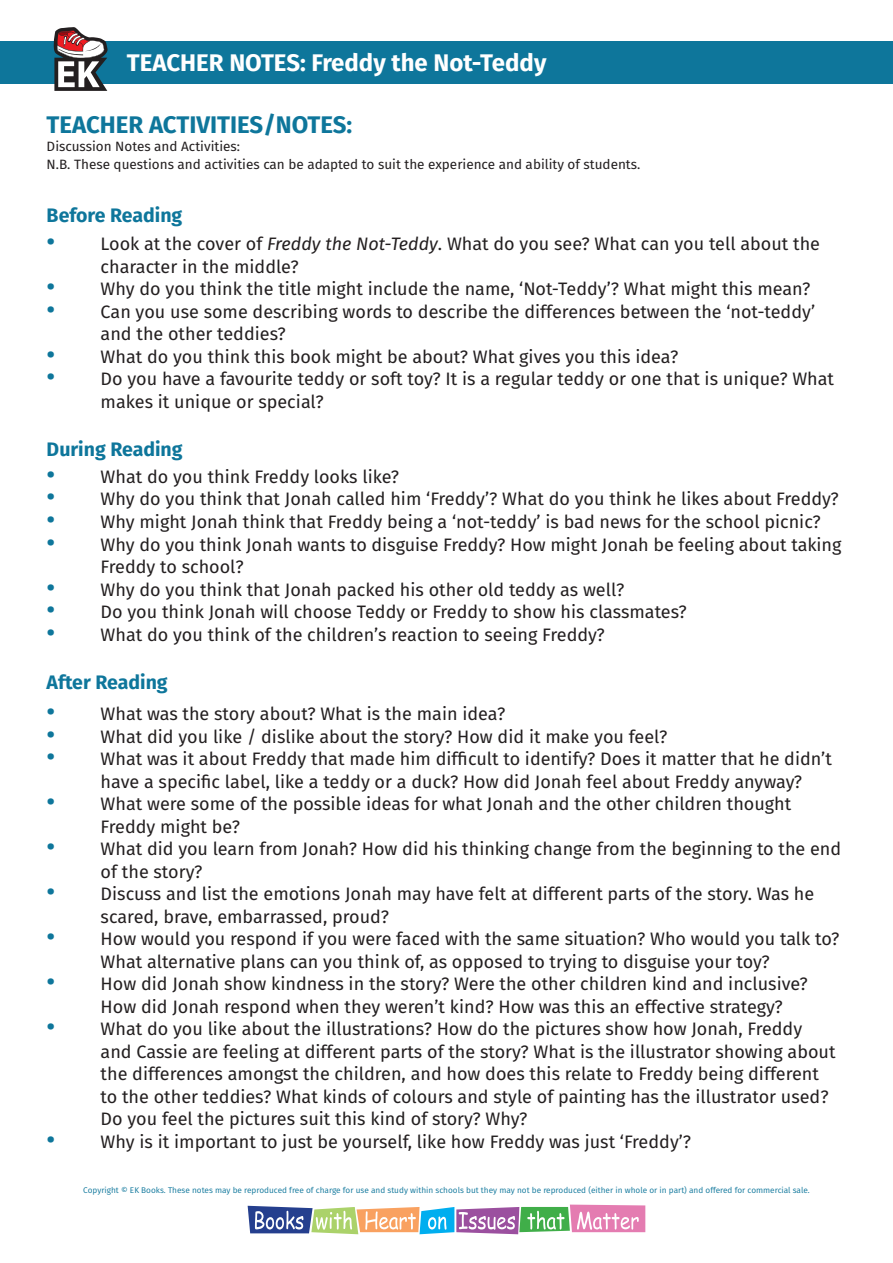
<style>
.page{position:relative;width:893px;height:1263px;background:#fff}
.page>*{position:absolute;margin:0;border:0;box-sizing:border-box;transform-origin:0 0}
.t1{font:700 24px "Fira Sans";color:#fff}
.t2{font:700 24px "Fira Sans";color:#0e769b}
.t3{font:700 19.5px "Fira Sans";color:#0e769b}
.t4{font:18px "Fira Sans";color:#231f20}
.t5{font:13.5px/18px "Fira Sans";color:#231f20}
.t6{font:8.25px "Fira Sans";color:#0e769b}
.s1{font-family:"Montserrat";font-weight:900;font-size:24px;color:#0e769b}
.s2{font-style:italic}
</style>
<div class="page">
<div style="left:0;top:41px;width:893px;height:42px;background:#0e769b"></div>
<svg style="left:54px;top:27px;width:54px;height:64px"></svg>
<svg style="left:248px;top:1204px;width:397px;height:30px"></svg>
<h1 class="t1" style="left:127px;top:42px;width:421px">TEACHER NOTES: Freddy the Not-Teddy</h1>
<h1 class="t2" style="left:47px;top:105px;width:307px">TEACHER ACTIVITIES/NOTES:</h1>
<p class="t5" style="left:47px;top:137px;width:595px">Discussion Notes and Activities:<br>N.B. These questions and activities can be adapted to suit the experience and ability of students.</p>
<p class="t3" style="left:47px;top:199px;width:137px">Before Reading</p>
<p class="t4" style="left:47px;top:231px;width:775px"><span class="s1">·</span> Look at the cover of <span class="s2">Freddy the Not-Teddy</span>. What do you see? What can you tell about the</p>
<p class="t4" style="left:101px;top:253px;width:199px">character in the middle?</p>
<p class="t4" style="left:47px;top:276px;width:765px"><span class="s1">·</span> Why do you think the title might include the name, ‘Not-Teddy’? What might this mean?</p>
<p class="t4" style="left:47px;top:298px;width:770px"><span class="s1">·</span> Can you use some describing words to describe the differences between the ‘not-teddy’</p>
<p class="t4" style="left:101px;top:321px;width:187px">and the other teddies?</p>
<p class="t4" style="left:47px;top:343px;width:633px"><span class="s1">·</span> What do you think this book might be about? What gives you this idea?</p>
<p class="t4" style="left:47px;top:366px;width:789px"><span class="s1">·</span> Do you have a favourite teddy or soft toy? It is a regular teddy or one that is unique? What</p>
<p class="t4" style="left:101px;top:388px;width:225px">makes it unique or special?</p>
<p class="t3" style="left:47px;top:433px;width:137px">During Reading</p>
<p class="t4" style="left:47px;top:463px;width:354px"><span class="s1">·</span> What do you think Freddy looks like?</p>
<p class="t4" style="left:47px;top:486px;width:794px"><span class="s1">·</span> Why do you think that Jonah called him ‘Freddy’? What do you think he likes about Freddy?</p>
<p class="t4" style="left:47px;top:508px;width:775px"><span class="s1">·</span> Why might Jonah think that Freddy being a ‘not-teddy’ is bad news for the school picnic?</p>
<p class="t4" style="left:47px;top:531px;width:796px"><span class="s1">·</span> Why do you think Jonah wants to disguise Freddy? How might Jonah be feeling about taking</p>
<p class="t4" style="left:101px;top:553px;width:144px">Freddy to school?</p>
<p class="t4" style="left:47px;top:576px;width:579px"><span class="s1">·</span> Why do you think that Jonah packed his other old teddy as well?</p>
<p class="t4" style="left:47px;top:598px;width:642px"><span class="s1">·</span> Do you think Jonah will choose Teddy or Freddy to show his classmates?</p>
<p class="t4" style="left:47px;top:621px;width:560px"><span class="s1">·</span> What do you think of the children’s reaction to seeing Freddy?</p>
<p class="t3" style="left:47px;top:665px;width:123px">After Reading</p>
<p class="t4" style="left:47px;top:700px;width:460px"><span class="s1">·</span> What was the story about? What is the main idea?</p>
<p class="t4" style="left:47px;top:723px;width:622px"><span class="s1">·</span> What did you like / dislike about the story? How did it make you feel?</p>
<p class="t4" style="left:47px;top:745px;width:787px"><span class="s1">·</span> What was it about Freddy that made him difficult to identify? Does it matter that he didn’t</p>
<p class="t4" style="left:101px;top:768px;width:703px">have a specific label, like a teddy or a duck? How did Jonah feel about Freddy anyway?</p>
<p class="t4" style="left:47px;top:790px;width:746px"><span class="s1">·</span> What were some of the possible ideas for what Jonah and the other children thought</p>
<p class="t4" style="left:101px;top:813px;width:141px">Freddy might be?</p>
<p class="t4" style="left:47px;top:835px;width:796px"><span class="s1">·</span> What did you learn from Jonah? How did his thinking change from the beginning to the end</p>
<p class="t4" style="left:101px;top:858px;width:103px">of the story?</p>
<p class="t4" style="left:47px;top:880px;width:769px"><span class="s1">·</span> Discuss and list the emotions Jonah may have felt at different parts of the story. Was he</p>
<p class="t4" style="left:101px;top:903px;width:290px">scared, brave, embarrassed, proud?</p>
<p class="t4" style="left:47px;top:925px;width:794px"><span class="s1">·</span> How would you respond if you were faced with the same situation? Who would you talk to?</p>
<p class="t4" style="left:101px;top:948px;width:671px">What alternative plans can you think of, as opposed to trying to disguise your toy?</p>
<p class="t4" style="left:47px;top:970px;width:763px"><span class="s1">·</span> How did Jonah show kindness in the story? Were the other children kind and inclusive?</p>
<p class="t4" style="left:101px;top:993px;width:684px">How did Jonah respond when they weren’t kind? How was this an effective strategy?</p>
<p class="t4" style="left:47px;top:1015px;width:757px"><span class="s1">·</span> What do you like about the illustrations? How do the pictures show how Jonah, Freddy</p>
<p class="t4" style="left:101px;top:1038px;width:736px">and Cassie are feeling at different parts of the story? What is the illustrator showing about</p>
<p class="t4" style="left:101px;top:1060px;width:720px">the differences amongst the children, and how does this relate to Freddy being different</p>
<p class="t4" style="left:101px;top:1083px;width:729px">to the other teddies? What kinds of colours and style of painting has the illustrator used?</p>
<p class="t4" style="left:101px;top:1105px;width:428px">Do you feel the pictures suit this kind of story? Why?</p>
<p class="t4" style="left:47px;top:1128px;width:646px"><span class="s1">·</span> Why is it important to just be yourself, like how Freddy was just ‘Freddy’?</p>
<p class="t6" style="left:83px;top:1184px;width:728px">Copyright © EK Books. These notes may be reproduced free of charge for use and study within schools but they may not be reproduced (either in whole or in part) and offered for commercial sale.</p>
</div>
